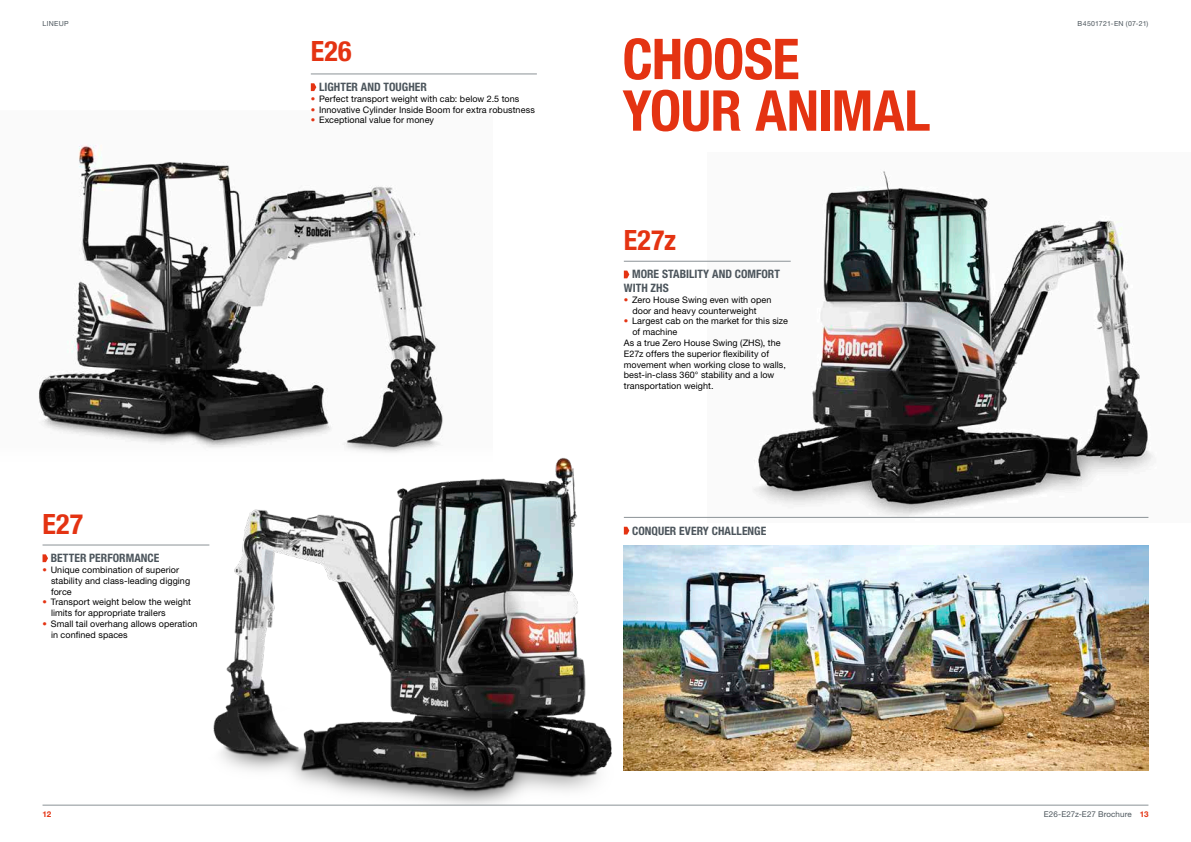
<style>
.page{position:relative;width:1191px;height:842px;background:#fff}
.page>*{position:absolute;margin:0;border:0;box-sizing:border-box;transform-origin:0 0}
.t1{font:700 condensed 56.4px/51.6px "Helvetica Neue LT Pro";letter-spacing:-.015em;color:#e43312}
.t2{font:700 condensed 28px "Helvetica Neue LT Pro";letter-spacing:.005em;color:#e43312}
.t3{font:700 condensed 11.6px/13.6px "Helvetica Neue LT Pro";color:#4c555c}
.t4{font:9px/10.8px "Helvetica Neue LT Pro";letter-spacing:.01em;color:#000}
.t5{font:8px "Helvetica Neue LT Pro";letter-spacing:.015em;color:#4c555c}
.t6{font:700 8px "Helvetica Neue LT Pro";color:#e43312}
.t7{font:7px "Helvetica Neue LT Pro";letter-spacing:.04em;color:#4c555c}
.s1{font-weight:700;color:#e43312}
</style>
<div class="page">
<img style="left:707px;top:171px;width:447px;height:347px">
<img style="left:170px;top:457px;width:490px;height:348px">
<img style="left:38px;top:144px;width:454px;height:319px">
<img style="left:624px;top:546px;width:524px;height:225px">
<hr style="left:43px;top:805px;width:1105px;height:1px;background:#8b9296">
<hr style="left:311px;top:74px;width:226px;height:1px;background:#8b9296">
<svg style="left:311px;top:83px;width:5px;height:8px"></svg>
<hr style="left:43px;top:545px;width:166px;height:1px;background:#8b9296">
<svg style="left:43px;top:554px;width:5px;height:8px"></svg>
<hr style="left:624px;top:517px;width:524px;height:1px;background:#8b9296">
<svg style="left:624px;top:527px;width:5px;height:7px"></svg>
<hr style="left:624px;top:261px;width:166px;height:1px;background:#8b9296">
<svg style="left:624px;top:271px;width:5px;height:7px"></svg>
<p class="t7" style="left:43px;top:19px;width:28px">LINEUP</p>
<p class="t7" style="left:1077px;top:19px;width:72px">B4501721-EN (07-21)</p>
<h2 class="t2" style="left:311px;top:34px;width:42px">E26</h2>
<p class="t3" style="left:319px;top:80px;width:109px">LIGHTER AND TOUGHER</p>
<p class="t4" style="left:311px;top:93px;width:210px"><span class="s1">•</span> Perfect transport weight with cab: below 2.5 tons</p>
<p class="t4" style="left:311px;top:104px;width:225px"><span class="s1">•</span> Innovative Cylinder Inside Boom for extra robustness</p>
<p class="t4" style="left:311px;top:115px;width:125px"><span class="s1">•</span> Exceptional value for money</p>
<h1 class="t1" style="left:622px;top:34px;width:309px">CHOOSE<br>YOUR ANIMAL</h1>
<h2 class="t2" style="left:43px;top:507px;width:42px">E27</h2>
<p class="t3" style="left:51px;top:551px;width:110px">BETTER PERFORMANCE</p>
<p class="t4" style="left:51px;top:564px;width:141px;text-indent:-8px"><span class="s1">•</span> Unique combination of superior stability and class-leading digging force</p>
<p class="t4" style="left:51px;top:596px;width:141px;text-indent:-8px"><span class="s1">•</span> Transport weight below the weight limits for appropriate trailers</p>
<p class="t4" style="left:51px;top:618px;width:148px;text-indent:-8px"><span class="s1">•</span> Small tail overhang allows operation in confined spaces</p>
<h2 class="t2" style="left:624px;top:224px;width:54px">E27z</h2>
<p class="t3" style="left:624px;top:267px;width:158px;text-indent:8px">MORE STABILITY AND COMFORT<br>WITH ZHS</p>
<p class="t4" style="left:632px;top:294px;width:141px;text-indent:-9px"><span class="s1">•</span> Zero House Swing even with open door and heavy counterweight</p>
<p class="t4" style="left:624px;top:316px;width:166px"><span class="s1">•</span> Largest cab on the market for this size</p>
<p class="t4" style="left:632px;top:326px;width:46px">of machine</p>
<p class="t4" style="left:624px;top:337px;width:158px">As a true Zero House Swing (ZHS), the</p>
<p class="t4" style="left:624px;top:348px;width:147px">E27z offers the superior flexibility of</p>
<p class="t4" style="left:624px;top:359px;width:164px">movement when working close to walls,</p>
<p class="t4" style="left:624px;top:370px;width:152px">best-in-class 360° stability and a low</p>
<p class="t4" style="left:624px;top:380px;width:91px">transportation weight.</p>
<p class="t3" style="left:632px;top:524px;width:136px">CONQUER EVERY CHALLENGE</p>
<p class="t6" style="left:43px;top:809px;width:10px">12</p>
<p class="t5" style="left:1043px;top:809px;width:106px">E26-E27z-E27 Brochure <span class="s1">13</span></p>
</div>
